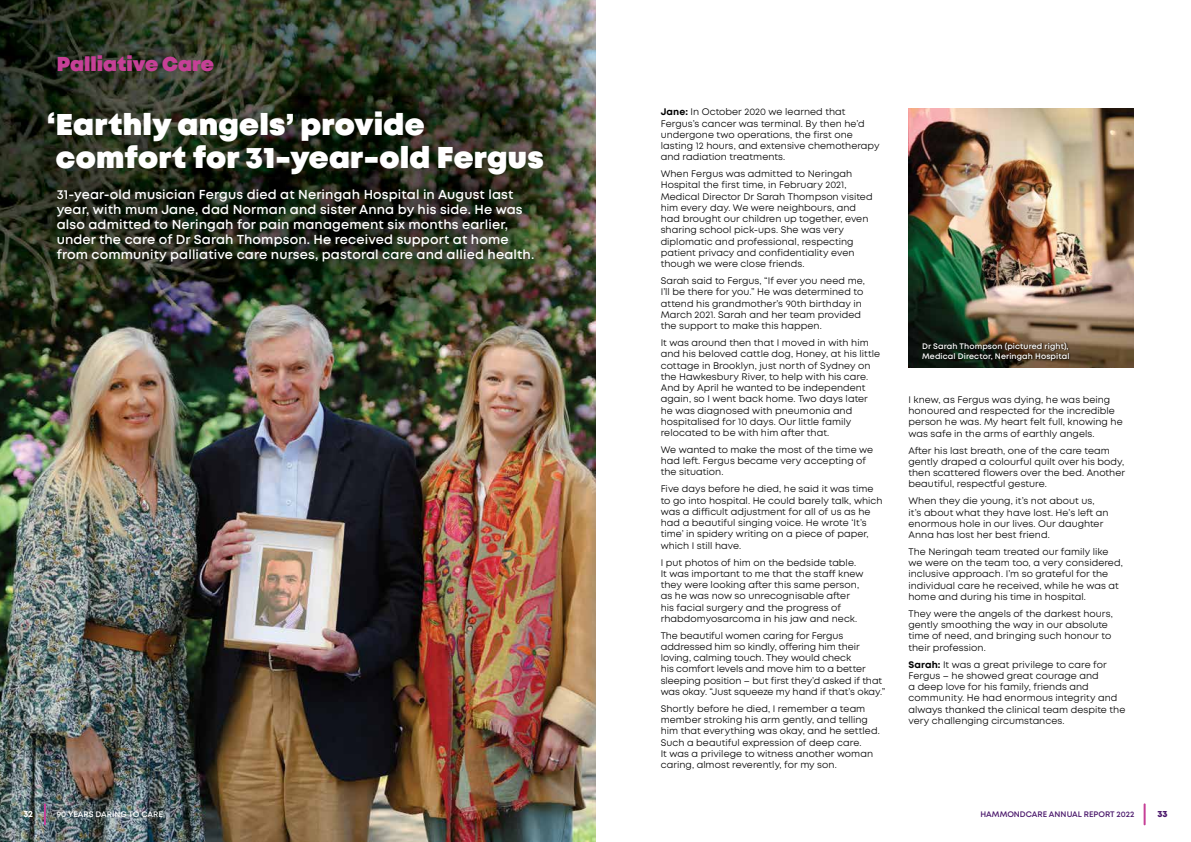
<style>
.page{position:relative;width:1191px;height:842px;background:#fff}
.page>*{position:absolute;margin:0;border:0;box-sizing:border-box;transform-origin:0 0}
.t1{font:900 30px/33px "Mont";letter-spacing:.01em;color:#fff}
.t2{font:900 20px "Mont";color:#c64097}
.t3{font:600 13px/15px "Mont";letter-spacing:.01em;color:#fff}
.t4{font:9.5px/11.2px "Mont";color:#000}
.t5{font:700 9px "Mont";color:#fff}
.t6{font:800 9px "Mont";color:#49166a}
.t7{font:600 8px/10px "Mont";letter-spacing:.01em;color:#fff}
.t8{font:600 8px "Mont";color:#49166a}
.s1{font-weight:700}
</style>
<div class="page">
<img style="left:0;top:0;width:595px;height:842px">
<img style="left:908px;top:108px;width:225px;height:260px">
<div style="left:37px;top:169px;width:516px;height:113px;background:#000;opacity:.25"></div>
<hr style="left:1143px;top:803px;width:2px;height:22px;background:#c64097">
<hr style="left:44px;top:803px;width:2px;height:22px;background:#c64097">
<div style="left:921px;top:342px;width:149px;height:20px;background:#000;opacity:.85"></div>
<h2 class="t2" style="left:57px;top:51px;width:159px">Palliative Care</h2>
<h1 class="t1" style="left:47px;top:109px;width:498px">‘Earthly angels’ provide comfort for 31-year-old Fergus</h1>
<p class="t3" style="left:57px;top:187px;width:479px">31-year-old musician Fergus died at Neringah Hospital in August last year, with mum Jane, dad Norman and sister Anna by his side. He was also admitted to Neringah for pain management six months earlier, under the care of Dr Sarah Thompson. He received support at home from community palliative care nurses, pastoral care and allied health.</p>
<p class="t4" style="left:660px;top:106px;width:220px"><span class="s1">Jane:</span> In October 2020 we learned that Fergus’s cancer was terminal. By then he’d undergone two operations, the first one lasting 12 hours, and extensive chemotherapy and radiation treatments.</p>
<p class="t4" style="left:660px;top:168px;width:213px">When Fergus was admitted to Neringah Hospital the first time, in February 2021, Medical Director Dr Sarah Thompson visited him every day. We were neighbours, and had brought our children up together, even sharing school pick-ups. She was very diplomatic and professional, respecting patient privacy and confidentiality even though we were close friends.</p>
<p class="t4" style="left:660px;top:275px;width:206px">Sarah said to Fergus, “If ever you need me, I’ll be there for you.” He was determined to attend his grandmother’s 90th birthday in March 2021. Sarah and her team provided the support to make this happen.</p>
<p class="t4" style="left:660px;top:337px;width:221px">It was around then that I moved in with him and his beloved cattle dog, Honey, at his little cottage in Brooklyn, just north of Sydney on the Hawkesbury River, to help with his care.<br>And by April he wanted to be independent again, so I went back home. Two days later he was diagnosed with pneumonia and hospitalised for 10 days. Our little family relocated to be with him after that.</p>
<p class="t4" style="left:660px;top:444px;width:214px">We wanted to make the most of the time we had left. Fergus became very accepting of the situation.</p>
<p class="t4" style="left:660px;top:483px;width:223px">Five days before he died, he said it was time to go into hospital. He could barely talk, which was a difficult adjustment for all of us as he had a beautiful singing voice. He wrote ‘It’s time’ in spidery writing on a piece of paper, which I still have.</p>
<p class="t4" style="left:660px;top:557px;width:204px">I put photos of him on the bedside table.<br>It was important to me that the staff knew they were looking after this same person, as he was now so unrecognisable after his facial surgery and the progress of rhabdomyosarcoma in his jaw and neck.</p>
<p class="t4" style="left:660px;top:630px;width:226px">The beautiful women caring for Fergus addressed him so kindly, offering him their loving, calming touch. They would check<br>his comfort levels and move him to a better sleeping position – but first they’d asked if that was okay. “Just squeeze my hand if that’s okay.”</p>
<p class="t4" style="left:660px;top:703px;width:221px">Shortly before he died, I remember a team member stroking his arm gently, and telling him that everything was okay, and he settled.<br>Such a beautiful expression of deep care.<br>It was a privilege to witness another woman caring, almost reverently, for my son.</p>
<p class="t7" style="left:922px;top:341px;width:149px">Dr Sarah Thompson (pictured right),<br>Medical Director, Neringah Hospital</p>
<p class="t4" style="left:908px;top:394px;width:216px">I knew, as Fergus was dying, he was being honoured and respected for the incredible person he was. My heart felt full, knowing he was safe in the arms of earthly angels.</p>
<p class="t4" style="left:908px;top:445px;width:218px">After his last breath, one of the care team gently draped a colourful quilt over his body, then scattered flowers over the bed. Another beautiful, respectful gesture.</p>
<p class="t4" style="left:908px;top:495px;width:201px">When they die young, it’s not about us, it’s about what they have lost. He’s left an enormous hole in our lives. Our daughter Anna has lost her best friend.</p>
<p class="t4" style="left:908px;top:546px;width:216px">The Neringah team treated our family like we were on the team too, a very considered, inclusive approach. I’m so grateful for the individual care he received, while he was at home and during his time in hospital.</p>
<p class="t4" style="left:908px;top:608px;width:206px">They were the angels of the darkest hours, gently smoothing the way in our absolute time of need, and bringing such honour to their profession.</p>
<p class="t4" style="left:908px;top:659px;width:218px"><span class="s1">Sarah:</span> It was a great privilege to care for Fergus – he showed great courage and<br>a deep love for his family, friends and community. He had enormous integrity and always thanked the clinical team despite the very challenging circumstances.</p>
<p class="t5" style="left:23px;top:808px;width:11px">32</p>
<p class="t7" style="left:57px;top:809px;width:108px">90 YEARS DARING TO CARE</p>
<p class="t8" style="left:980px;top:808px;width:155px">HAMMONDCARE ANNUAL REPORT 2022</p>
<p class="t6" style="left:1157px;top:808px;width:12px">33</p>
</div>
